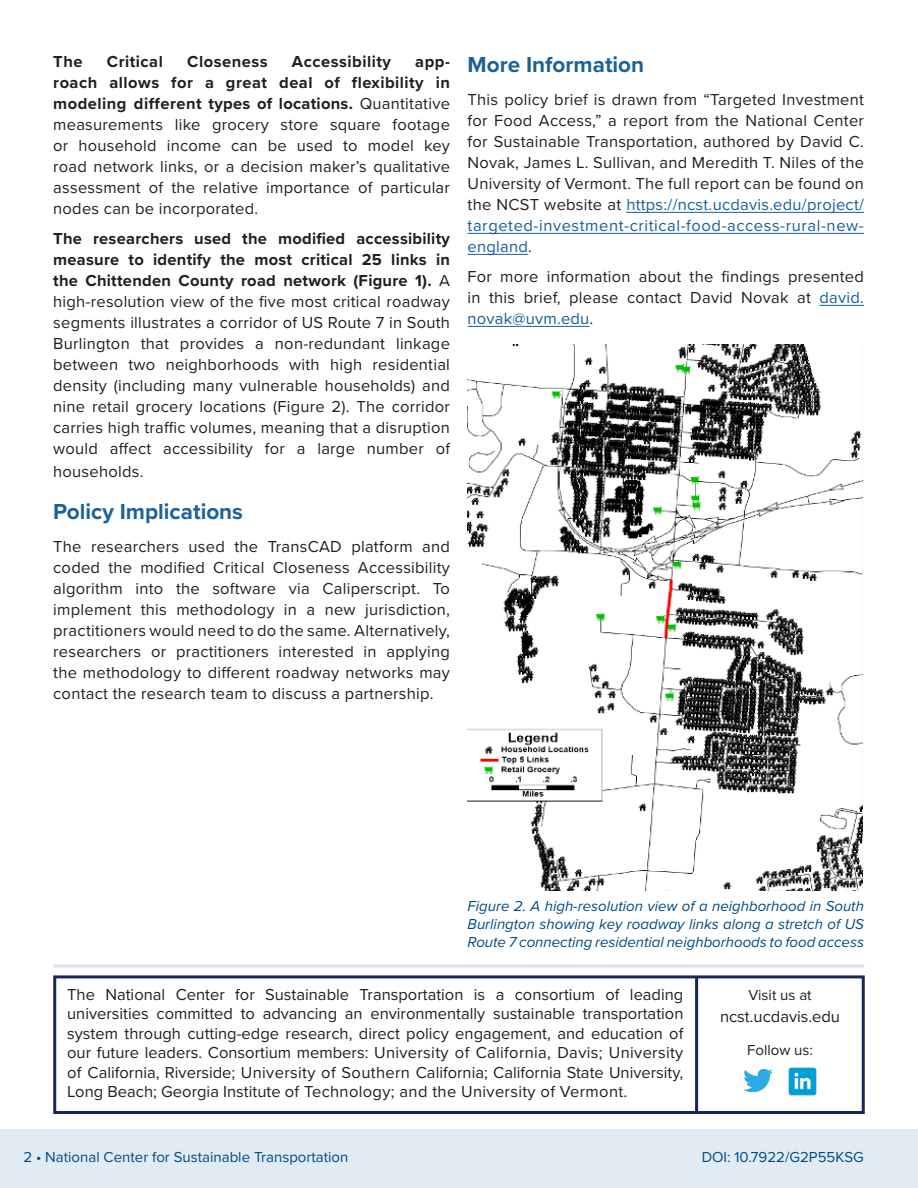
<style>
.page{position:relative;width:918px;height:1188px;background:#fff}
.page>*{position:absolute;margin:0;border:0;box-sizing:border-box;transform-origin:0 0}
.t1{font:700 22.5px "Proxima Nova";color:#1c6299}
.t2{font:16.5px/21px "Proxima Nova";letter-spacing:.015em;color:#231f20;text-align:justify}
.t3{font:700 16.5px "Proxima Nova";letter-spacing:.03em;color:#231f20}
.t4{font:italic 15px/18px "Proxima Nova";color:#004b84;text-align:justify}
.t5{font:15px "Proxima Nova";color:#004b84}
.t6{font:15px "Proxima Nova";color:#231f20}
.s1{font-weight:700}
.s2{color:#175d9e}
</style>
<div class="page">
<hr style="left:54px;top:964px;width:810px;height:3px;background:#dae1ed">
<div style="left:53px;top:975px;width:812px;height:139px;border:3px solid #192555"></div>
<img style="left:788px;top:1067px;width:29px;height:29px">
<img style="left:743px;top:1069px;width:30px;height:24px">
<hr style="left:695px;top:977px;width:3px;height:136px;background:#192555">
<div style="left:0;top:1129px;width:918px;height:59px;background:#e0ebf3"></div>
<img style="left:468px;top:345px;width:395px;height:546px">
<hr style="left:626px;top:212px;width:238px;height:1px;background:#175d9e">
<hr style="left:468px;top:233px;width:396px;height:1px;background:#175d9e">
<hr style="left:468px;top:254px;width:60px;height:1px;background:#175d9e">
<hr style="left:820px;top:305px;width:44px;height:1px;background:#175d9e">
<hr style="left:468px;top:326px;width:122px;height:1px;background:#175d9e">
<p class="t3" style="left:53px;top:49px;width:31px">The</p>
<p class="t3" style="left:107px;top:49px;width:58px">Critical</p>
<p class="t3" style="left:187px;top:49px;width:82px">Closeness</p>
<p class="t3" style="left:292px;top:49px;width:100px">Accessibility</p>
<p class="t2" style="left:53px;top:50px;width:398px;text-indent:362px"><span class="s1">app&shy;roach allows for a great deal of flexibility in modeling different types of locations.</span> Quantitative measurements like grocery store square footage or household income can be used to model key road network links, or a decision maker’s qualitative assessment of the relative importance of particular nodes can be incorporated.</p>
<p class="t2" style="left:53px;top:227px;width:398px"><span class="s1">The researchers used the modified accessibility measure to identify the most critical 25 links in the Chittenden County road network (Figure 1).</span> A high-resolution view of the five most critical roadway segments illustrates a corridor of US Route 7 in South Burlington that provides a non-redundant linkage between two neighborhoods with high residential density (including many vulnerable households) and nine retail grocery locations (Figure 2). The corridor carries high traffic volumes, meaning that a disruption would affect accessibility for a large number of</p>
<p class="t2" style="left:53px;top:460px;width:92px">households.</p>
<p class="t1" style="left:53px;top:494px;width:191px">Policy Implications</p>
<p class="t2" style="left:53px;top:535px;width:398px">The researchers used the TransCAD platform and coded the modified Critical Closeness Accessibility algorithm into the software via Caliperscript. To implement this methodology in a new jurisdiction, practitioners would need to do the same. Alternatively, researchers or practitioners interested in applying the methodology to different roadway networks may contact the research team to discuss a partnership.</p>
<p class="t1" style="left:468px;top:47px;width:178px">More Information</p>
<p class="t2" style="left:468px;top:88px;width:398px">This policy brief is drawn from “Targeted Investment for Food Access,” a report from the National Center for Sustainable Transportation, authored by David C.<br>Novak, James L. Sullivan, and Meredith T. Niles of the University of Vermont. The full report can be found on the NCST website at <span class="s2">https://ncst.ucdavis.edu/project/ targeted-investment-critical-food-access-rural-new&shy;england</span>.</p>
<p class="t2" style="left:468px;top:265px;width:398px">For more information about the findings presented in this brief, please contact David Novak at <span class="s2">david. novak@uvm.edu</span>.</p>
<p class="t4" style="left:468px;top:896px;width:398px">Figure 2. A high-resolution view of a neighborhood in South Burlington showing key roadway links along a stretch of US Route 7 connecting residential neighborhoods to food access</p>
<p class="t2" style="left:67px;top:984px;width:618px;line-height:19.5px">The National Center for Sustainable Transportation is a consortium of leading universities committed to advancing an environmentally sustainable transportation system through cutting-edge research, direct policy engagement, and education of our future leaders. Consortium members: University of California, Davis; University of California, Riverside; University of Southern California; California State University, Long Beach; Georgia Institute of Technology; and the University of Vermont.</p>
<p class="t6" style="left:748px;top:984px;width:65px">Visit us at</p>
<p class="t2" style="left:720px;top:1005px;width:122px">ncst.ucdavis.edu</p>
<p class="t6" style="left:747px;top:1038px;width:67px">Follow us:</p>
<p class="t5" style="left:23px;top:1146px;width:327px">2 • National Center for Sustainable Transportation</p>
<p class="t5" style="left:702px;top:1146px;width:164px">DOI: 10.7922/G2P55KSG</p>
</div>
